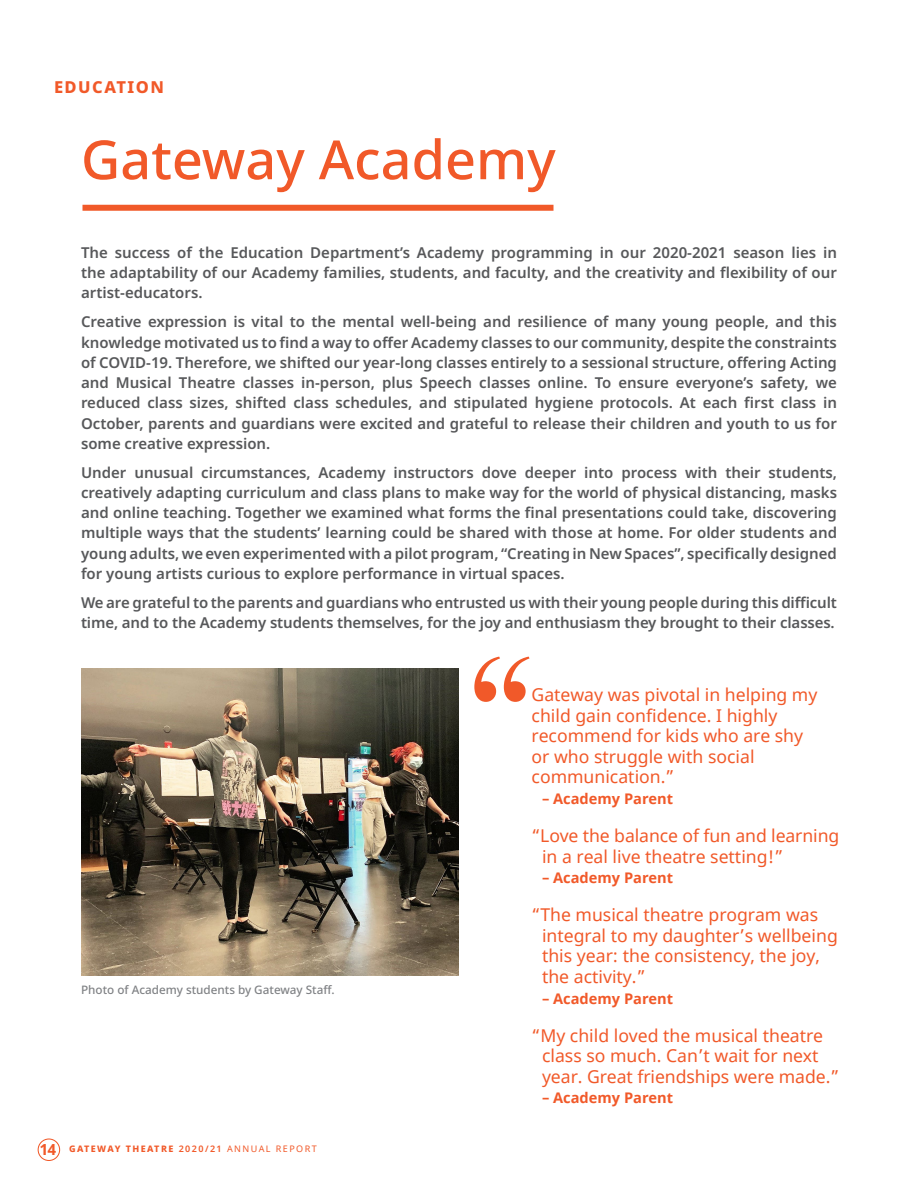
<style>
.page{position:relative;width:918px;height:1188px;background:#fff}
.page>*{position:absolute;margin:0;border:0;box-sizing:border-box;transform-origin:0 0}
.GT_body_copy{font:177px "Bask Old Face";color:#f15929}
.GT_body_copy-2{font:500 54px "Noto Sans";color:#f15929}
.GT_body_copy-3{font:17.7px/20.7px "Noto Sans";color:#f15929}
.t1{font:800 16.5px "Noto Sans";letter-spacing:.09em;color:#f15929}
.t2{font:700 15.3px "Noto Sans";color:#f15929}
.GT_body_copy-4{font:600 15px/20.2px "Noto Sans";letter-spacing:-.01em;color:#57585a;text-align:justify}
.GT_body_copy-5{font:700 14.7px "Noto Sans";color:#f15929}
.GT_body_copy-6{font:500 11.7px "Noto Sans";color:#808285}
.t3{font:800 9px "Noto Sans";letter-spacing:.16em;color:#f15929}
.s1{font-weight:600}
.s2{font-weight:400}
</style>
<div class="page">
<div style="left:38px;top:1138px;width:22px;height:23px;border:1px solid #f15929;border-radius:50%"></div>
<div style="left:82px;top:205px;width:472px;height:6px;background:#f15929"></div>
<img style="left:81px;top:668px;width:378px;height:308px">
<p class="t1" style="left:54px;top:75px;width:111px">EDUCATION</p>
<p class="GT_body_copy-2" style="left:81px;top:122px;width:476px">Gateway Academy</p>
<p class="GT_body_copy-4" style="left:81px;top:243px;width:758px">The success of the Education Department’s Academy programming in our 2020-2021 season lies in the adaptability of our Academy families, students, and faculty, and the creativity and flexibility of our artist-educators.</p>
<p class="GT_body_copy-4" style="left:81px;top:312px;width:758px">Creative expression is vital to the mental well-being and resilience of many young people, and this knowledge motivated us to find a way to offer Academy classes to our community, despite the constraints of COVID-19. Therefore, we shifted our year-long classes entirely to a sessional structure, offering Acting and Musical Theatre classes in-person, plus Speech classes online. To ensure everyone’s safety, we reduced class sizes, shifted class schedules, and stipulated hygiene protocols. At each first class in October, parents and guardians were excited and grateful to release their children and youth to us for some creative expression.</p>
<p class="GT_body_copy-4" style="left:81px;top:462px;width:758px">Under unusual circumstances, Academy instructors dove deeper into process with their students, creatively adapting curriculum and class plans to make way for the world of physical distancing, masks and online teaching. Together we examined what forms the final presentations could take, discovering multiple ways that the students’ learning could be shared with those at home. For older students and young adults, we even experimented with a pilot program, “Creating in New Spaces”, specifically designed for young artists curious to explore performance in virtual spaces.</p>
<p class="GT_body_copy-4" style="left:81px;top:593px;width:758px">We are grateful to the parents and guardians who entrusted us with their young people during this difficult time, and to the Academy students themselves, for the joy and enthusiasm they brought to their classes.</p>
<p class="GT_body_copy-6" style="left:81px;top:982px;width:255px">Photo of Academy students by Gateway Staff.</p>
<p class="t2" style="left:40px;top:1138px;width:18px">14</p>
<p class="t3" style="left:69px;top:1142px;width:249px">GATEWAY THEATRE <span class="s1">2020/21</span> <span class="s2">ANNUAL REPORT</span></p>
<p class="GT_body_copy" style="left:466px;top:622px;width:73px">“</p>
<p class="GT_body_copy-3" style="left:532px;top:685px;width:287px">Gateway was pivotal in helping my child gain confidence. I highly recommend for kids who are shy or who struggle with social communication.”</p>
<p class="GT_body_copy-5" style="left:542px;top:788px;width:133px">– Academy Parent</p>
<p class="GT_body_copy-3" style="left:542px;top:826px;width:299px;text-indent:-11px">“Love the balance of fun and learning in a real live theatre setting!”</p>
<p class="GT_body_copy-5" style="left:542px;top:868px;width:133px">– Academy Parent</p>
<p class="GT_body_copy-3" style="left:542px;top:905px;width:297px;text-indent:-11px">“The musical theatre program was integral to my daughter’s wellbeing this year: the consistency, the joy, the activity.”</p>
<p class="GT_body_copy-5" style="left:542px;top:988px;width:133px">– Academy Parent</p>
<p class="GT_body_copy-3" style="left:542px;top:1025px;width:299px;text-indent:-11px">“My child loved the musical theatre class so much. Can’t wait for next year. Great friendships were made.”</p>
<p class="GT_body_copy-5" style="left:542px;top:1088px;width:133px">– Academy Parent</p>
</div>
